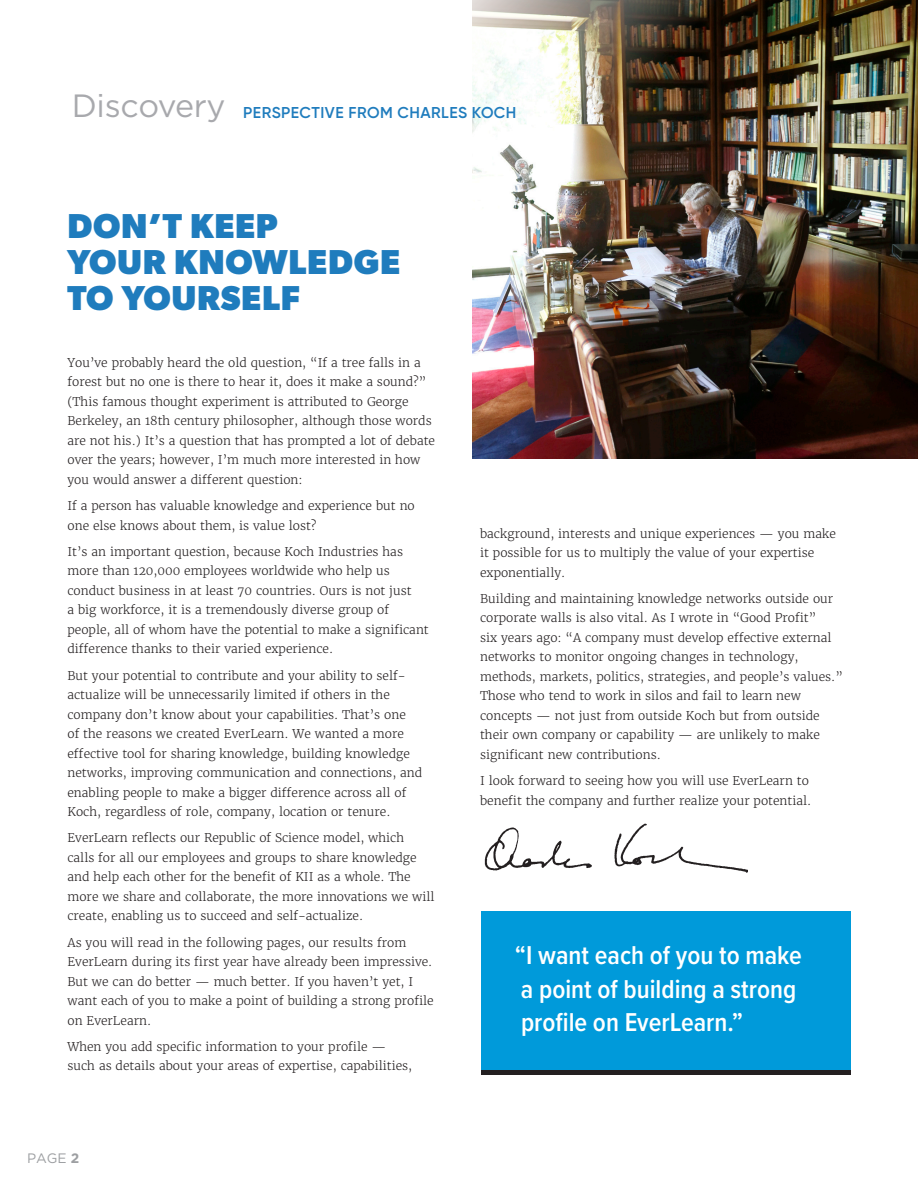
<style>
.page{position:relative;width:918px;height:1188px;background:#fff}
.page>*{position:absolute;margin:0;border:0;box-sizing:border-box;transform-origin:0 0}
.t1{font:700 34.65px/35.8px "Gibson";letter-spacing:.02em;color:#1f7cbd}
.t2{font:32.25px "Gotham";letter-spacing:-.01em;color:#a8a9ad}
.t3{font:600 26.85px/33.5px "Proxima Nova Cond";color:#fff}
.t4{font:600 15.75px "Gilroy";letter-spacing:.03em;color:#1f7cbd}
.t5{font:13.65px "Gotham";color:#9d9fa2}
.All_Body_Copy{font:300 12px/19.5px "Merriweather";color:#231f20}
.s1{font-weight:700}
</style>
<div class="page">
<img style="left:472px;top:0;width:446px;height:459px">
<img style="left:484px;top:823px;width:263px;height:50px">
<div style="left:481px;top:911px;width:369px;height:163px;background:#009ada"></div>
<div style="left:481px;top:1070px;width:369px;height:5px;background:#231f20"></div>
<p class="t2" style="left:72px;top:88px;width:155px">Discovery</p>
<p class="t4" style="left:243px;top:102px;width:275px">PERSPECTIVE FROM CHARLES KOCH</p>
<p class="t1" style="left:68px;top:208px;width:334px">DON’T KEEP<br>YOUR KNOWLEDGE<br>TO YOURSELF</p>
<p class="All_Body_Copy" style="left:68px;top:353px;width:369px">You’ve probably heard the old question, “If a tree falls in a forest but no one is there to hear it, does it make a sound?” (This famous thought experiment is attributed to George Berkeley, an 18th century philosopher, although those words are not his.) It’s a question that has prompted a lot of debate over the years; however, I’m much more interested in how you would answer a different question:</p>
<p class="All_Body_Copy" style="left:68px;top:496px;width:349px">If a person has valuable knowledge and experience but no one else knows about them, is value lost?</p>
<p class="All_Body_Copy" style="left:68px;top:542px;width:363px">It’s an important question, because Koch Industries has more than 120,000 employees worldwide who help us conduct business in at least 70 countries. Ours is not just<br>a big workforce, it is a tremendously diverse group of people, all of whom have the potential to make a significant difference thanks to their varied experience.</p>
<p class="All_Body_Copy" style="left:68px;top:665px;width:356px">But your potential to contribute and your ability to self&shy;actualize will be unnecessarily limited if others in the company don’t know about your capabilities. That’s one<br>of the reasons we created EverLearn. We wanted a more effective tool for sharing knowledge, building knowledge networks, improving communication and connections, and enabling people to make a bigger difference across all of Koch, regardless of role, company, location or tenure.</p>
<p class="All_Body_Copy" style="left:68px;top:828px;width:369px">EverLearn reflects our Republic of Science model, which<br>calls for all our employees and groups to share knowledge and help each other for the benefit of KII as a whole. The more we share and collaborate, the more innovations we will create, enabling us to succeed and self-actualize.</p>
<p class="All_Body_Copy" style="left:68px;top:932px;width:368px">As you will read in the following pages, our results from EverLearn during its first year have already been impressive.<br>But we can do better — much better. If you haven’t yet, I want each of you to make a point of building a strong profile on EverLearn.</p>
<p class="All_Body_Copy" style="left:68px;top:1037px;width:346px">When you add specific information to your profile — such as details about your areas of expertise, capabilities,</p>
<p class="t5" style="left:27px;top:1150px;width:54px">PAGE <span class="s1">2</span></p>
<p class="All_Body_Copy" style="left:480px;top:524px;width:357px">background, interests and unique experiences — you make it possible for us to multiply the value of your expertise exponentially.</p>
<p class="All_Body_Copy" style="left:480px;top:589px;width:364px">Building and maintaining knowledge networks outside our corporate walls is also vital. As I wrote in “Good Profit”<br>six years ago: “A company must develop effective external networks to monitor ongoing changes in technology, methods, markets, politics, strategies, and people’s values.” Those who tend to work in silos and fail to learn new concepts — not just from outside Koch but from outside their own company or capability — are unlikely to make significant new contributions.</p>
<p class="All_Body_Copy" style="left:480px;top:771px;width:333px">I look forward to seeing how you will use EverLearn to benefit the company and further realize your potential.</p>
<p class="t3" style="left:515px;top:938px;width:288px">“I want each of you to make a point of building a strong profile on EverLearn.”</p>
</div>
